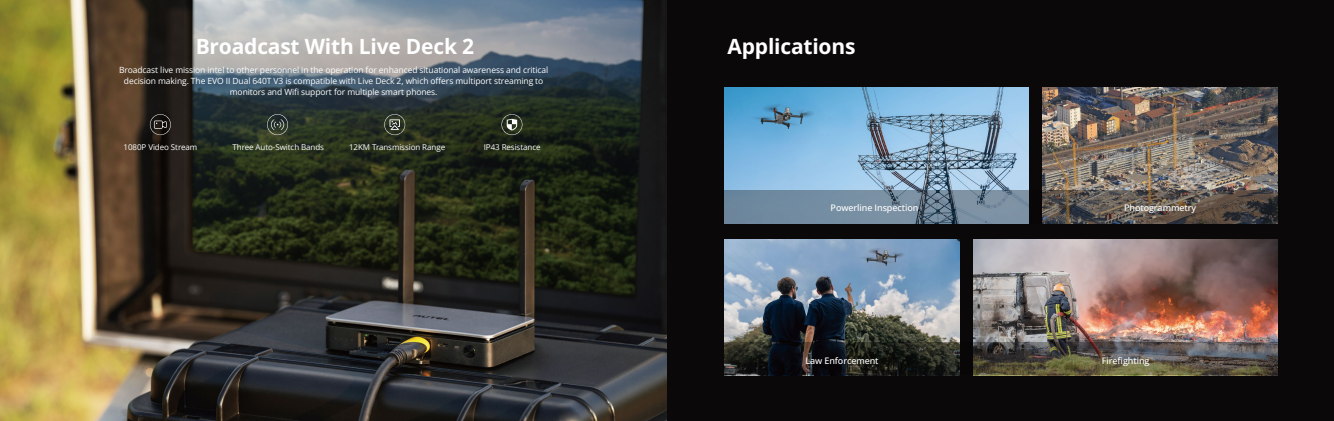
<style>
.page{position:relative;width:1334px;height:421px;background:#fff}
.page>*{position:absolute;margin:0;border:0;box-sizing:border-box;transform-origin:0 0}
.t1{font:700 21px "Open Sans";letter-spacing:-.01em;color:#fff}
.t2{font:500 9px "Open Sans";letter-spacing:-.01em;color:#fff}
.t3{font:8.5px/11px "Open Sans";letter-spacing:-.01em;color:#fefefe;text-align:center}
.t4{font:8px "Open Sans";letter-spacing:-.01em;color:#fefefe}
</style>
<div class="page">
<div style="left:667px;top:0;width:666px;height:421px;background:#0b080a"></div>
<img style="left:724px;top:239px;width:235px;height:103px">
<img style="left:844px;top:239px;width:80px;height:38px">
<img style="left:724px;top:88px;width:304px;height:102px">
<img style="left:729px;top:87px;width:113px;height:59px">
<img style="left:0;top:0;width:667px;height:421px">
<img style="left:1042px;top:88px;width:235px;height:102px">
<img style="left:973px;top:239px;width:304px;height:103px">
<svg style="left:724px;top:190px;width:553px;height:33px;background:#646d76"></svg>
<svg style="left:724px;top:342px;width:553px;height:33px"></svg>
<svg style="left:150px;top:114px;width:21px;height:21px"></svg>
<svg style="left:384px;top:114px;width:21px;height:21px"></svg>
<svg style="left:501px;top:114px;width:21px;height:21px"></svg>
<svg style="left:267px;top:114px;width:21px;height:21px"></svg>
<h1 class="t1" style="left:196px;top:32px;width:280px">Broadcast With Live Deck 2</h1>
<h1 class="t1" style="left:727px;top:32px;width:129px">Applications</h1>
<p class="t3" style="left:119px;top:64px;width:431px">Broadcast live mission intel to other personnel in the operation for enhanced situational awareness and critical decision making. The EVO II Dual 640T V3 is compatible with Live Deck 2, which offers multiport streaming to monitors and Wifi support for multiple smart phones.</p>
<p class="t4" style="left:124px;top:141px;width:75px">1080P Video Stream</p>
<p class="t4" style="left:232px;top:142px;width:93px">Three Auto-Switch Bands</p>
<p class="t4" style="left:349px;top:142px;width:98px">12KM Transmission Range</p>
<p class="t4" style="left:484px;top:142px;width:58px">IP43 Resistance</p>
<p class="t2" style="left:830px;top:201px;width:89px">Powerline Inspection</p>
<p class="t2" style="left:1124px;top:201px;width:73px">Photogrammetry</p>
<p class="t2" style="left:805px;top:354px;width:75px">Law Enforcement</p>
<p class="t2" style="left:1101px;top:354px;width:49px">Firefighting</p>
</div>
